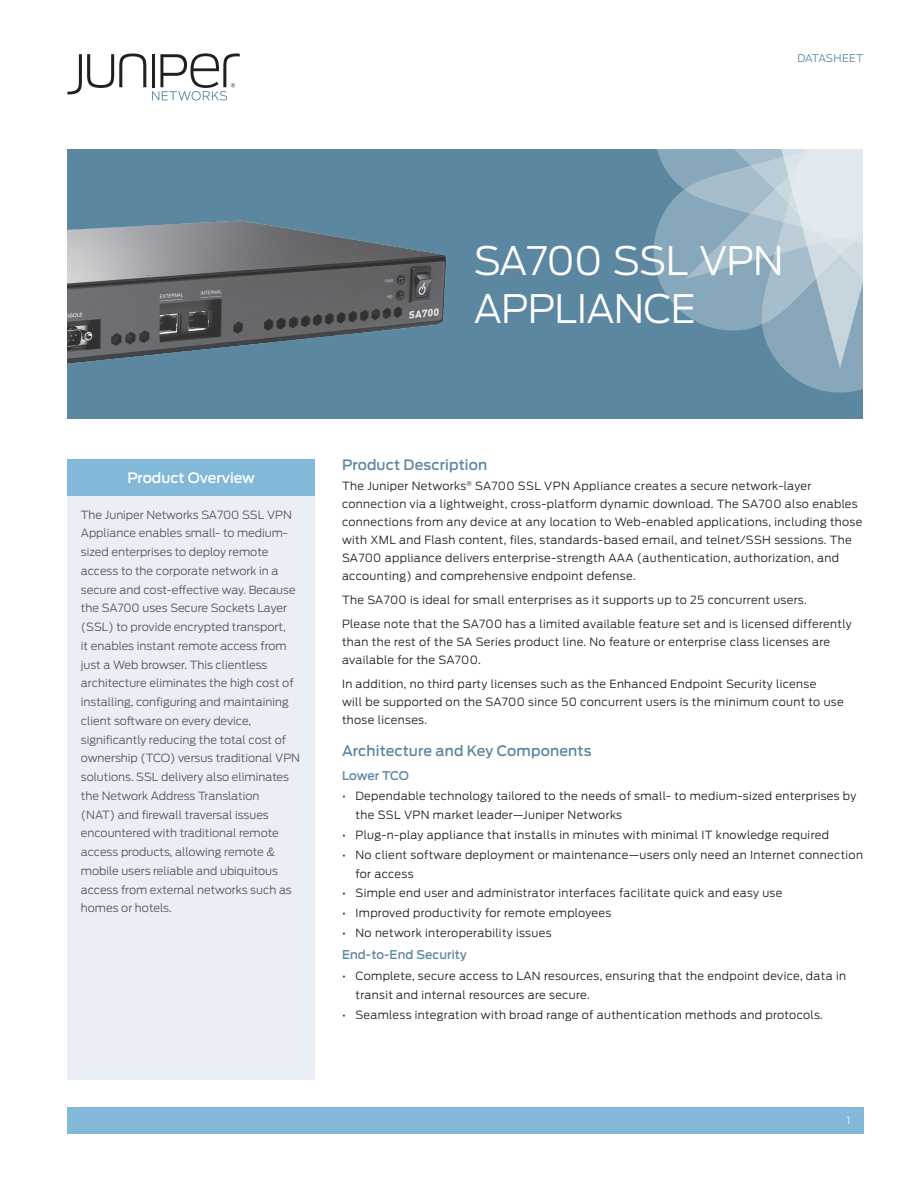
<style>
.page{position:relative;width:918px;height:1188px;background:#fff}
.page>*{position:absolute;margin:0;border:0;box-sizing:border-box;transform-origin:0 0}
.t1{font:300 39px/48px "Antenna";letter-spacing:-.02em;color:#fff}
.t2{font:500 14.25px "Antenna";letter-spacing:.01em;color:#5c87a1}
.t3{font:500 14.25px "Antenna";color:#fff}
.t4{font:500 12px "Antenna";letter-spacing:.005em;color:#5c87a1}
.t5{font:300 11.25px/18px "Antenna";letter-spacing:.03em;color:#231f20}
.t6{font:300 11.25px/18.8px "Antenna";color:#57585a}
.t7{font:300 10.5px "Antenna";letter-spacing:.01em;color:#5c87a1}
.t8{font:300 9.75px "Antenna";color:#fff}
</style>
<div class="page">
<div style="left:68px;top:1107px;width:796px;height:27px;background:#83b9d8"></div>
<div style="left:68px;top:149px;width:795px;height:270px;background:#5c87a1"></div>
<svg style="left:67px;top:54px;width:79px;height:40px"></svg>
<svg style="left:152px;top:53px;width:88px;height:48px"></svg>
<svg style="left:654px;top:149px;width:209px;height:243px"></svg>
<div style="left:67px;top:459px;width:248px;height:38px;background:#83b9d8"></div>
<div style="left:67px;top:497px;width:248px;height:583px;background:#e9eff4"></div>
<img style="left:67px;top:198px;width:380px;height:221px">
<p class="t7" style="left:797px;top:52px;width:67px">DATASHEET</p>
<h1 class="t1" style="left:474px;top:237px;width:311px">SA700 SSL VPN<br>APPLIANCE</h1>
<p class="t3" style="left:127px;top:470px;width:129px">Product Overview</p>
<p class="t6" style="left:81px;top:505px;width:221px">The Juniper Networks SA700 SSL VPN Appliance enables small- to medium&shy;sized enterprises to deploy remote access to the corporate network in a secure and cost-effective way. Because the SA700 uses Secure Sockets Layer (SSL) to provide encrypted transport,<br>it enables instant remote access from just a Web browser. This clientless architecture eliminates the high cost of installing, configuring and maintaining client software on every device, significantly reducing the total cost of ownership (TCO) versus traditional VPN solutions. SSL delivery also eliminates the Network Address Translation<br>(NAT) and firewall traversal issues encountered with traditional remote access products, allowing remote &amp; mobile users reliable and ubiquitous access from external networks such as homes or hotels.</p>
<p class="t2" style="left:342px;top:456px;width:147px">Product Description</p>
<p class="t5" style="left:342px;top:477px;width:522px">The Juniper Networks<sup>®</sup> SA700 SSL VPN Appliance creates a secure network-layer connection via a lightweight, cross-platform dynamic download. The SA700 also enables connections from any device at any location to Web-enabled applications, including those with XML and Flash content, files, standards-based email, and telnet/SSH sessions. The SA700 appliance delivers enterprise-strength AAA (authentication, authorization, and accounting) and comprehensive endpoint defense.</p>
<p class="t5" style="left:342px;top:588px;width:511px;line-height:24px">The SA700 is ideal for small enterprises as it supports up to 25 concurrent users.<br>Please note that the SA700 has a limited available feature set and is licensed differently</p>
<p class="t5" style="left:342px;top:633px;width:490px">than the rest of the SA Series product line. No feature or enterprise class licenses are available for the SA700.</p>
<p class="t5" style="left:342px;top:675px;width:503px">In addition, no third party licenses such as the Enhanced Endpoint Security license<br>will be supported on the SA700 since 50 concurrent users is the minimum count to use those licenses.</p>
<p class="t2" style="left:342px;top:743px;width:251px">Architecture and Key Components</p>
<p class="t4" style="left:342px;top:768px;width:69px">Lower TCO</p>
<p class="t5" style="left:356px;top:787px;width:502px;line-height:18.8px;text-indent:-14px">• Dependable technology tailored to the needs of small- to medium-sized enterprises by the SSL VPN market leader—Juniper Networks</p>
<p class="t5" style="left:342px;top:826px;width:489px">• Plug-n-play appliance that installs in minutes with minimal IT knowledge required</p>
<p class="t5" style="left:356px;top:845px;width:509px;line-height:18.8px;text-indent:-14px">• No client software deployment or maintenance—users only need an Internet connection for access</p>
<p class="t5" style="left:342px;top:884px;width:442px">• Simple end user and administrator interfaces facilitate quick and easy use</p>
<p class="t5" style="left:342px;top:904px;width:271px">• Improved productivity for remote employees</p>
<p class="t5" style="left:342px;top:924px;width:211px">• No network interoperability issues</p>
<p class="t4" style="left:342px;top:948px;width:126px">End-to-End Security</p>
<p class="t5" style="left:356px;top:967px;width:492px;line-height:18.8px;text-indent:-14px">• Complete, secure access to LAN resources, ensuring that the endpoint device, data in transit and internal resources are secure.</p>
<p class="t5" style="left:342px;top:1006px;width:482px">• Seamless integration with broad range of authentication methods and protocols.</p>
<p class="t8" style="left:847px;top:1115px;width:5px">1</p>
</div>
